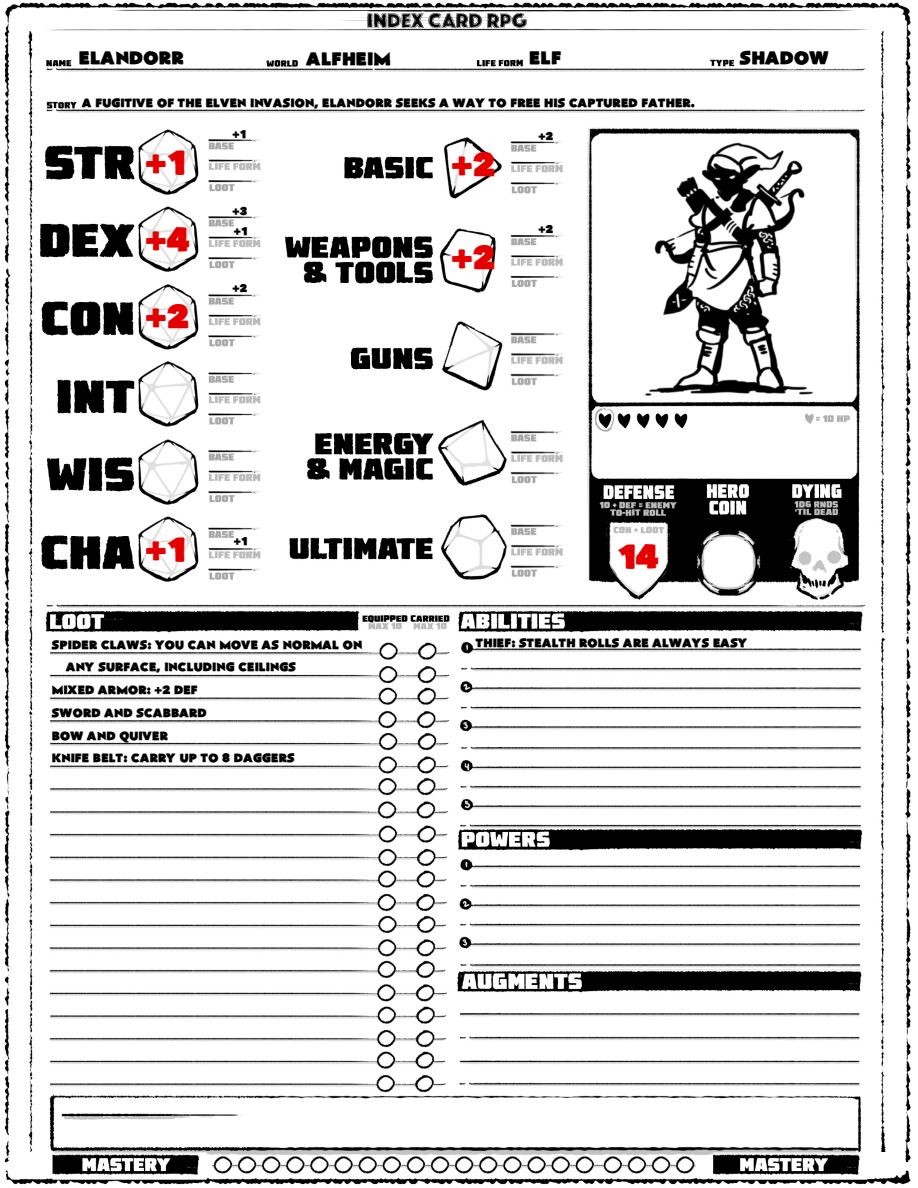
<style>
.page{position:relative;width:918px;height:1188px;background:#fff}
.page>*{position:absolute;margin:0;border:0;box-sizing:border-box;transform-origin:0 0}
.t1{font:33.3px "Flat Bread";color:#e50000}
.t2{font:18px "Flat Bread";color:#000}
.t3{font:12px/22.6px "Flat Bread";color:#000}
.t4{font:11.25px "Flat Bread";color:#000}
</style>
<div class="page">
<img style="left:4px;top:2px;width:907px;height:1183px">
<img style="left:645px;top:142px;width:169px;height:255px">
<h2 class="t2" style="left:79px;top:50px;width:107px">ELANDORR</h2>
<h2 class="t2" style="left:529px;top:50px;width:34px">ELF</h2>
<h2 class="t2" style="left:740px;top:50px;width:91px">SHADOW</h2>
<h2 class="t2" style="left:306px;top:50px;width:86px">ALFHEIM</h2>
<p class="t3" style="left:82px;top:92px;width:614px">A FUGITIVE OF THE ELVEN INVASION, ELANDORR SEEKS A WAY TO FREE HIS CAPTURED FATHER.</p>
<h1 class="t1" style="left:146px;top:147px;width:42px">+1</h1>
<h1 class="t1" style="left:146px;top:224px;width:47px">+4</h1>
<h1 class="t1" style="left:146px;top:302px;width:46px">+2</h1>
<p class="t4" style="left:233px;top:129px;width:15px">+1</p>
<p class="t4" style="left:233px;top:206px;width:16px">+3</p>
<p class="t4" style="left:234px;top:226px;width:15px">+1</p>
<p class="t4" style="left:233px;top:283px;width:16px">+2</p>
<h1 class="t1" style="left:146px;top:535px;width:42px">+1</h1>
<p class="t4" style="left:234px;top:536px;width:15px">+1</p>
<p class="t3" style="left:52px;top:634px;width:312px">SPIDER CLAWS: YOU CAN MOVE AS NORMAL ON</p>
<p class="t3" style="left:52px;top:656px;width:246px;text-indent:14px">ANY SURFACE, INCLUDING CEILINGS<br>MIXED ARMOR: +2 DEF<br>SWORD AND SCABBARD<br>BOW AND QUIVER<br>KNIFE BELT: CARRY UP TO 8 DAGGERS</p>
<h1 class="t1" style="left:452px;top:149px;width:46px">+2</h1>
<h1 class="t1" style="left:452px;top:243px;width:46px">+2</h1>
<p class="t4" style="left:539px;top:131px;width:16px">+2</p>
<p class="t4" style="left:539px;top:224px;width:16px">+2</p>
<h1 class="t1" style="left:618px;top:541px;width:44px">14</h1>
<p class="t3" style="left:476px;top:632px;width:273px">THIEF: STEALTH ROLLS ARE ALWAYS EASY</p>
</div>
